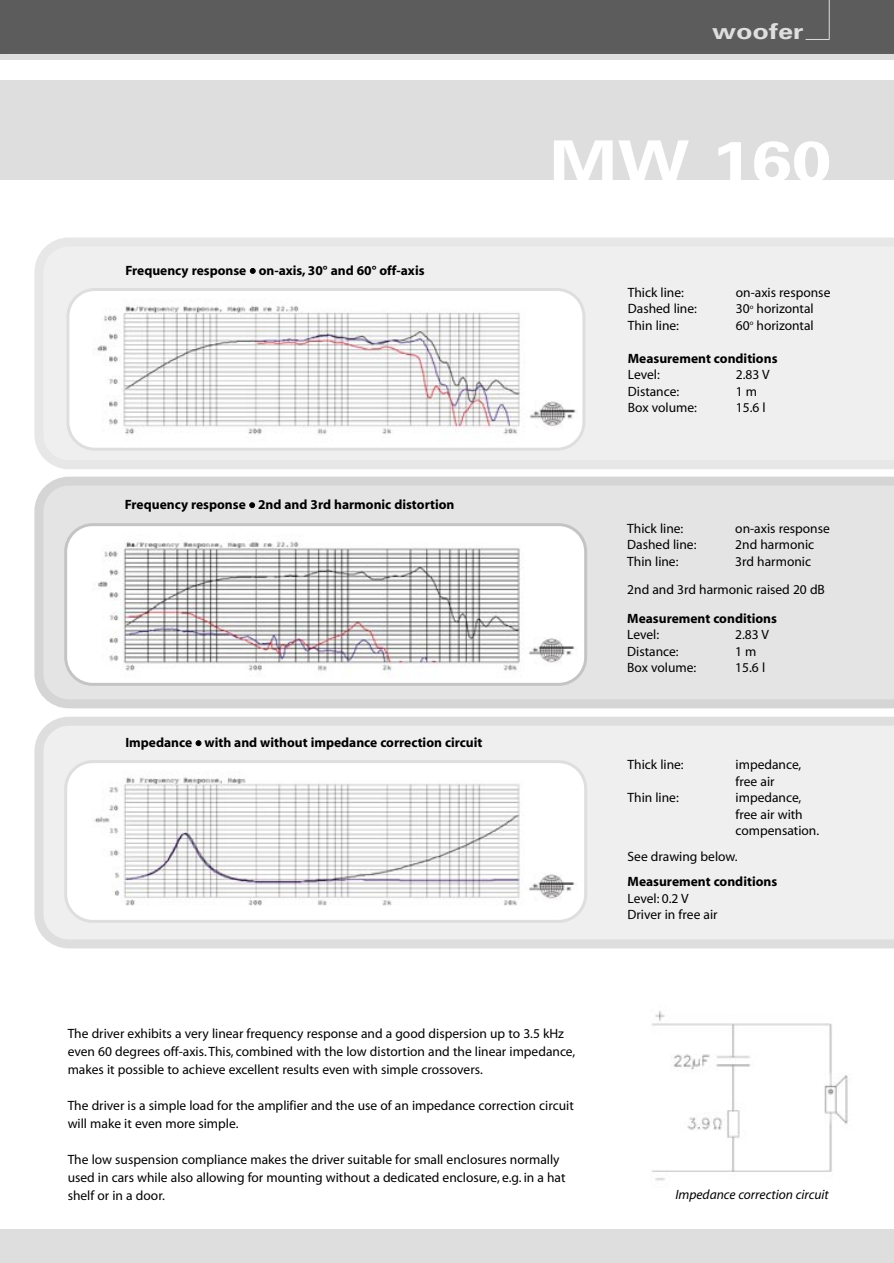
<style>
.page{position:relative;width:894px;height:1263px;background:#fff}
.page>*{position:absolute;margin:0;border:0;box-sizing:border-box;transform-origin:0 0}
.t1{font:700 57.6px "Univers";color:#fff;scale:1.25 1}
.t2{font:700 21.6px "Univers";color:#dedede;scale:1.25 1}
.t3{font:13.5px/18px "Myriad";color:#000}
.t4{font:700 13.5px "Myriad";color:#000}
.t5{font:italic 13.5px "Myriad";color:#000}
</style>
<div class="page">
<svg style="left:0;top:0;width:894px;height:180px;background:#b2b2b2"></svg>
<div style="left:34px;top:237px;width:860px;height:232px;background:#efefef"></div>
<svg style="left:34px;top:477px;width:860px;height:231px;background:#e1e1e1"></svg>
<svg style="left:34px;top:717px;width:860px;height:231px"></svg>
<div style="left:0;top:1229px;width:894px;height:34px;background:#dedede"></div>
<div style="left:0;top:60px;width:894px;height:20px;background:#fff"></div>
<img style="left:651px;top:1011px;width:197px;height:170px">
<div style="left:68px;top:290px;width:516px;height:159px;background:#fff;border-radius:27px"></div>
<img style="left:74px;top:290px;width:446px;height:159px">
<div style="left:66px;top:288px;width:519px;height:163px;border:3px solid #dedede;border-radius:27px"></div>
<div style="left:66px;top:525px;width:520px;height:159px;background:#fff;border-radius:27px"></div>
<img style="left:73px;top:525px;width:448px;height:159px">
<div style="left:64px;top:523px;width:523px;height:163px;border:3px solid #c4c4c4;border-radius:27px"></div>
<div style="left:66px;top:762px;width:520px;height:159px;background:#fff;border-radius:27px"></div>
<img style="left:73px;top:762px;width:448px;height:159px">
<div style="left:64px;top:760px;width:523px;height:163px;border:3px solid #dedede;border-radius:27px"></div>
<hr style="left:829px;top:0;width:1px;height:39px;background:#dedede">
<svg style="left:806px;top:39px;width:24px;height:1px"></svg>
<img style="left:0;top:0;width:5px;height:53px">
<img style="left:525px;top:391px;width:54px;height:50px;border-radius:50%">
<img style="left:524px;top:628px;width:54px;height:49px;border-radius:50%">
<img style="left:524px;top:864px;width:54px;height:50px;border-radius:50%">
<h2 class="t2" style="left:712px;top:23px;width:75px">woofer</h2>
<p class="t4" style="left:125px;top:266px;width:301px">Frequency response • on-axis, 30° and 60° off-axis</p>
<p class="t4" style="left:125px;top:500px;width:331px">Frequency response • 2nd and 3rd harmonic distortion</p>
<p class="t4" style="left:125px;top:738px;width:359px">Impedance • with and without impedance correction circuit</p>
<h1 class="t1" style="left:550px;top:140px;width:227px">MW 160</h1>
<p class="t3" style="left:628px;top:284px;width:58px">Thick line:</p>
<p class="t3" style="left:736px;top:284px;width:96px">on-axis response</p>
<p class="t3" style="left:628px;top:301px;width:71px">Dashed line:</p>
<p class="t3" style="left:736px;top:301px;width:79px">30<sup>o</sup> horizontal</p>
<p class="t3" style="left:628px;top:317px;width:53px">Thin line:</p>
<p class="t3" style="left:736px;top:317px;width:79px">60<sup>o</sup> horizontal</p>
<p class="t4" style="left:628px;top:353px;width:151px">Measurement conditions</p>
<p class="t3" style="left:628px;top:367px;width:33px">Level:</p>
<p class="t3" style="left:736px;top:367px;width:35px">2.83 V</p>
<p class="t3" style="left:628px;top:383px;width:53px">Distance:</p>
<p class="t3" style="left:736px;top:383px;width:23px">1 m</p>
<p class="t3" style="left:628px;top:400px;width:71px">Box volume:</p>
<p class="t3" style="left:736px;top:400px;width:31px">15.6 l</p>
<p class="t3" style="left:627px;top:520px;width:58px">Thick line:</p>
<p class="t3" style="left:735px;top:520px;width:96px">on-axis response</p>
<p class="t3" style="left:627px;top:537px;width:71px">Dashed line:</p>
<p class="t3" style="left:735px;top:537px;width:80px">2nd harmonic</p>
<p class="t3" style="left:627px;top:553px;width:53px">Thin line:</p>
<p class="t3" style="left:627px;top:548px;width:199px;line-height:28.5px;text-indent:108px">3rd harmonic<br>2nd and 3rd harmonic raised 20 dB</p>
<p class="t4" style="left:627px;top:613px;width:151px">Measurement conditions</p>
<p class="t3" style="left:627px;top:627px;width:33px">Level:</p>
<p class="t3" style="left:735px;top:627px;width:35px">2.83 V</p>
<p class="t3" style="left:627px;top:643px;width:53px">Distance:</p>
<p class="t3" style="left:735px;top:643px;width:23px">1 m</p>
<p class="t3" style="left:627px;top:660px;width:71px">Box volume:</p>
<p class="t3" style="left:735px;top:660px;width:31px">15.6 l</p>
<p class="t3" style="left:628px;top:757px;width:58px">Thick line:</p>
<p class="t3" style="left:736px;top:758px;width:67px;line-height:16.5px">impedance, free air</p>
<p class="t3" style="left:628px;top:790px;width:53px">Thin line:</p>
<p class="t3" style="left:736px;top:791px;width:85px;line-height:16.5px">impedance, free air with compensation.</p>
<p class="t3" style="left:628px;top:848px;width:112px">See drawing below.</p>
<p class="t4" style="left:628px;top:877px;width:151px">Measurement conditions</p>
<p class="t3" style="left:628px;top:891px;width:92px;line-height:16.5px">Level: 0.2 V<br>Driver in free air</p>
<p class="t3" style="left:68px;top:1026px;width:509px">The driver exhibits a very linear frequency response and a good dispersion up to 3.5 kHz even 60 degrees off-axis. This, combined with the low distortion and the linear impedance, makes it possible to achieve excellent results even with simple crossovers.</p>
<p class="t3" style="left:68px;top:1098px;width:508px">The driver is a simple load for the amplifier and the use of an impedance correction circuit will make it even more simple.</p>
<p class="t3" style="left:68px;top:1152px;width:499px">The low suspension compliance makes the driver suitable for small enclosures normally used in cars while also allowing for mounting without a dedicated enclosure, e.g. in a hat shelf or in a door.</p>
<p class="t5" style="left:675px;top:1189px;width:155px">Impedance correction circuit</p>
</div>
